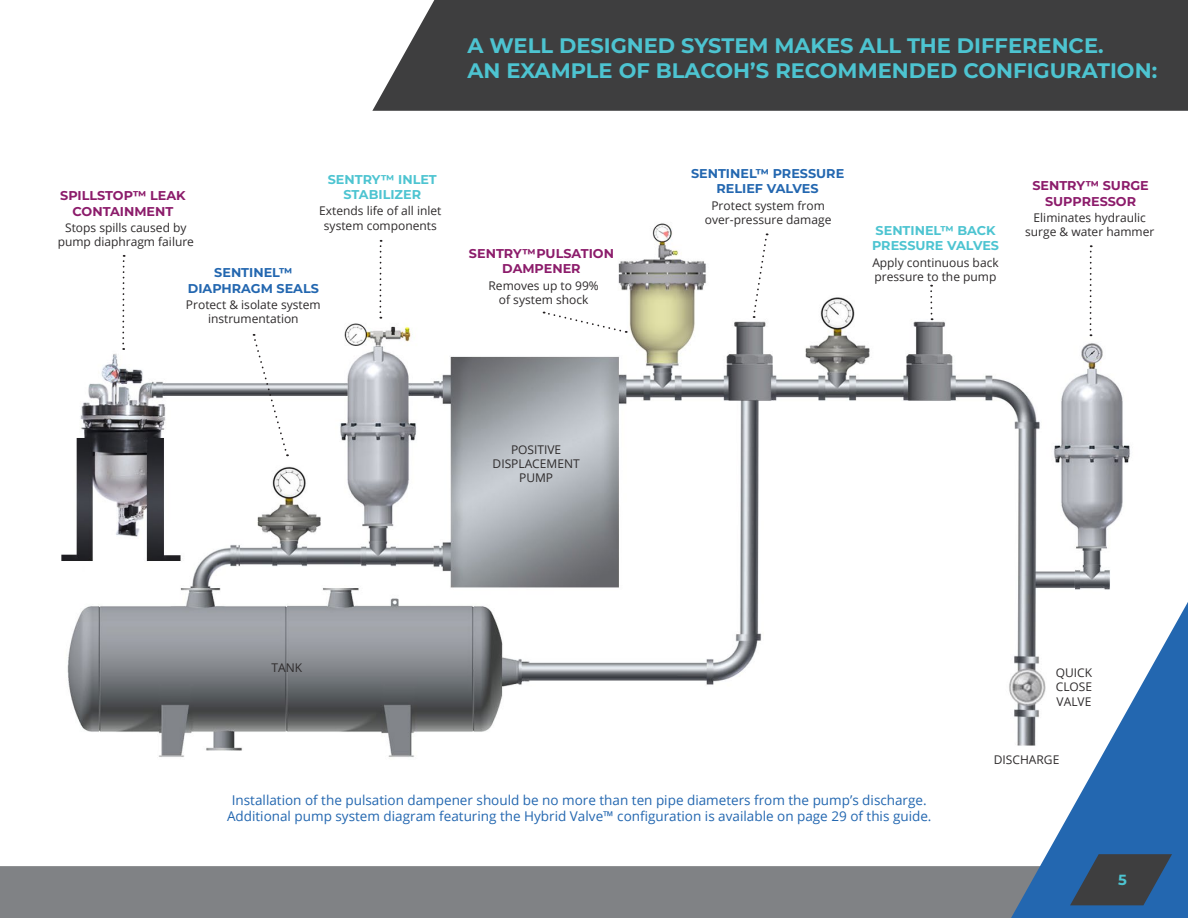
<style>
.page{position:relative;width:1188px;height:918px;background:#fff}
.page>*{position:absolute;margin:0;border:0;box-sizing:border-box;transform-origin:0 0}
.t1{font:700 21px/25.2px "Montserrat";color:#4dc4d1}
.t2{font:700 14.7px "Montserrat";color:#4dc4d1}
.t3{font:13.5px/16.2px "Open Sans";color:#2367b0;text-align:center}
.t4{font:700 12.75px/15.3px "Montserrat";color:#8c1c6b;text-align:center}
.t5{font:700 12.75px/15.3px "Montserrat";color:#2367b0;text-align:center}
.t6{font:700 12.75px/15.3px "Montserrat";color:#4dc4d1;text-align:center}
.t7{font:12px/14.4px "Open Sans";color:#2e2b2c;text-align:center}
</style>
<div class="page">
<div style="left:1px;top:866px;width:1010px;height:52px;background:#808285"></div>
<div style="left:372px;top:0;width:816px;height:111px;background:#3e3e3f"></div>
<img style="left:61px;top:223px;width:1069px;height:534px">
<svg style="left:1011px;top:602px;width:177px;height:316px"></svg>
<svg style="left:122px;top:255px;width:3px;height:95px"></svg>
<svg style="left:252px;top:334px;width:36px;height:122px"></svg>
<svg style="left:379px;top:240px;width:3px;height:79px"></svg>
<svg style="left:544px;top:311px;width:83px;height:22px"></svg>
<svg style="left:752px;top:233px;width:16px;height:85px"></svg>
<svg style="left:930px;top:285px;width:3px;height:35px"></svg>
<svg style="left:1090px;top:245px;width:2px;height:91px"></svg>
<svg style="left:0;top:866px;width:1px;height:52px"></svg>
<svg style="left:1070px;top:854px;width:102px;height:51px;background:#36495e"></svg>
<h1 class="t1" style="left:467px;top:34px;width:691px">A WELL DESIGNED SYSTEM MAKES ALL THE DIFFERENCE.<br>AN EXAMPLE OF BLACOH’S RECOMMENDED CONFIGURATION:</h1>
<p class="t6" style="left:328px;top:172px;width:111px">SENTRY™ INLET<br>STABILIZER</p>
<p class="t7" style="left:319px;top:205px;width:124px">Extends life of all inlet system components</p>
<p class="t4" style="left:60px;top:189px;width:127px">SPILLSTOP™ LEAK<br>CONTAINMENT</p>
<p class="t7" style="left:58px;top:222px;width:138px">Stops spills caused by pump diaphragm failure</p>
<p class="t5" style="left:188px;top:265px;width:133px">SENTINEL™<br>DIAPHRAGM SEALS</p>
<p class="t7" style="left:186px;top:299px;width:136px">Protect &amp; isolate system instrumentation</p>
<p class="t4" style="left:469px;top:246px;width:147px">SENTRY™ PULSATION<br>DAMPENER</p>
<p class="t7" style="left:489px;top:279px;width:112px">Removes up to 99% of system shock</p>
<p class="t5" style="left:691px;top:166px;width:155px">SENTINEL™ PRESSURE<br>RELIEF VALVES</p>
<p class="t7" style="left:705px;top:199px;width:128px">Protect system from over-pressure damage</p>
<p class="t6" style="left:872px;top:223px;width:129px;text-align:left">SENTINEL™ BACK<br>PRESSURE VALVES</p>
<p class="t7" style="left:872px;top:256px;width:128px;text-align:left">Apply continuous back pressure to the pump</p>
<p class="t4" style="left:1032px;top:179px;width:118px">SENTRY™ SURGE<br>SUPPRESSOR</p>
<p class="t7" style="left:1025px;top:212px;width:131px">Eliminates hydraulic surge &amp; water hammer</p>
<p class="t7" style="left:493px;top:443px;width:89px">POSITIVE<br>DISPLACEMENT<br>PUMP</p>
<p class="t7" style="left:272px;top:662px;width:32px">TANK</p>
<p class="t7" style="left:1056px;top:666px;width:38px;text-align:justify">QUICK CLOSE VALVE</p>
<p class="t7" style="left:994px;top:753px;width:67px">DISCHARGE</p>
<p class="t3" style="left:227px;top:794px;width:706px">Installation of the pulsation dampener should be no more than ten pipe diameters from the pump’s discharge.<br>Additional pump system diagram featuring the Hybrid Valve™ configuration is available on page 29 of this guide.</p>
<p class="t2" style="left:1118px;top:872px;width:10px">5</p>
</div>
